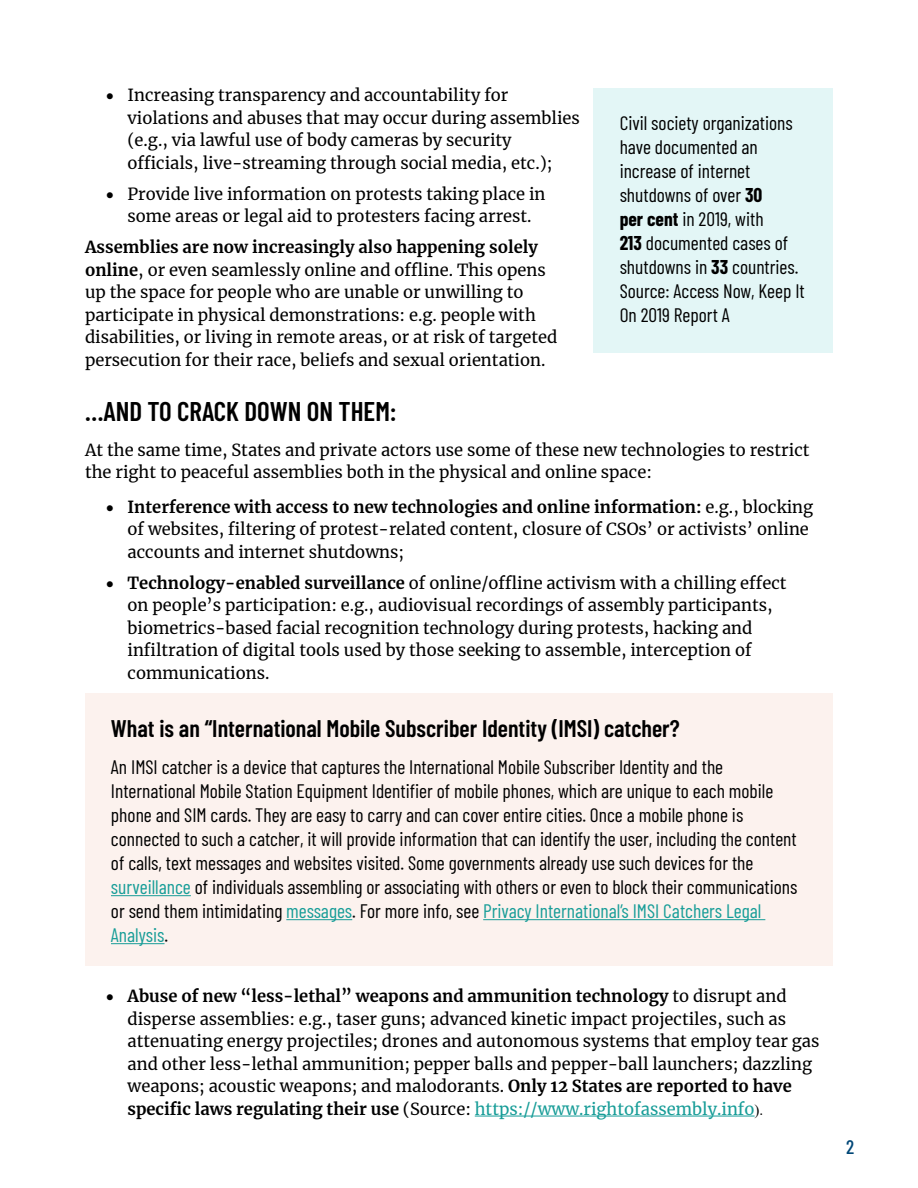
<style>
.page{position:relative;width:918px;height:1188px;background:#fff}
.page>*{position:absolute;margin:0;border:0;box-sizing:border-box;transform-origin:0 0}
.t1{font:600 27px "Barlow Condensed";color:#000}
.t2{font:600 24px "Barlow Condensed";color:#000}
.t3{font:19.5px/24px "Barlow Condensed";color:#000}
.t4{font:500 19.5px "Barlow Condensed";color:#004777}
.t5{font:16.5px/22.5px "Merriweather";color:#000}
.s1{font-weight:700}
.s2{color:#189d98}
.s3{font-family:"Times New Roman";font-size:15px}
</style>
<div class="page">
<hr style="left:475px;top:1116px;width:280px;height:1px;background:#189d98">
<div style="left:594px;top:88px;width:239px;height:264px;background:#e3f6f6"></div>
<div style="left:85px;top:694px;width:748px;height:272px;background:#fcf2ee"></div>
<hr style="left:111px;top:895px;width:80px;height:1px;background:#189d98">
<hr style="left:286px;top:919px;width:66px;height:1px;background:#189d98">
<hr style="left:483px;top:919px;width:282px;height:1px;background:#189d98">
<hr style="left:111px;top:943px;width:54px;height:1px;background:#189d98">
<p class="t5" style="left:128px;top:84px;width:454px;text-indent:-21px">• Increasing transparency and accountability for violations and abuses that may occur during assemblies (e.g., via lawful use of body cameras by security officials, live-streaming through social media, etc.);</p>
<p class="t5" style="left:106px;top:182px;width:441px;text-align:center">• Provide live information on protests taking place in some areas or legal aid to protesters facing arrest.</p>
<p class="t5" style="left:85px;top:236px;width:474px"><span class="s1">Assemblies are now increasingly also happening solely online</span>, or even seamlessly online and offline. This opens up the space for people who are unable or unwilling to participate in physical demonstrations: e.g. people with disabilities, or living in remote areas, or at risk of targeted persecution for their race, beliefs and sexual orientation.</p>
<h1 class="t1" style="left:85px;top:392px;width:313px">…AND TO CRACK DOWN ON THEM:</h1>
<p class="t5" style="left:85px;top:438px;width:726px">At the same time, States and private actors use some of these new technologies to restrict the right to peaceful assemblies both in the physical and online space:</p>
<p class="t5" style="left:128px;top:495px;width:687px;text-indent:-21px">• <span class="s1">Interference with access to new technologies and online information:</span> e.g., blocking of websites, filtering of protest-related content, closure of CSOs’ or activists’ online accounts and internet shutdowns;</p>
<p class="t5" style="left:128px;top:571px;width:661px;text-indent:-21px">• <span class="s1">Technology-enabled surveillance</span> of online/offline activism with a chilling effect on people’s participation: e.g., audiovisual recordings of assembly participants, biometrics-based facial recognition technology during protests, hacking and infiltration of digital tools used by those seeking to assemble, interception of communications.</p>
<p class="t3" style="left:620px;top:110px;width:187px">Civil society organizations have documented an increase of internet shutdowns of over <span class="s1">30<br>per cent</span> in 2019, with<br><span class="s1">213</span> documented cases of shutdowns in <span class="s1">33</span> countries.<br>Source: Access Now, Keep It<br>On 2019 Report A</p>
<h2 class="t2" style="left:111px;top:712px;width:570px">What is an “International Mobile Subscriber Identity (IMSI) catcher?</h2>
<p class="t3" style="left:111px;top:754px;width:688px">An IMSI catcher is a device that captures the International Mobile Subscriber Identity and the International Mobile Station Equipment Identifier of mobile phones, which are unique to each mobile phone and SIM cards. They are easy to carry and can cover entire cities. Once a mobile phone is connected to such a catcher, it will provide information that can identify the user, including the content of calls, text messages and websites visited. Some governments already use such devices for the <span class="s2">surveillance</span> of individuals assembling or associating with others or even to block their communications or send them intimidating <span class="s2">messages</span>. For more info, see <span class="s2">Privacy International’s IMSI Catchers Legal Analysis</span>.</p>
<p class="t5" style="left:128px;top:985px;width:693px;text-indent:-21px">• <span class="s1">Abuse of new “less-lethal” weapons and ammunition technology</span> to disrupt and disperse assemblies: e.g., taser guns; advanced kinetic impact projectiles, such as attenuating energy projectiles; drones and autonomous systems that employ tear gas and other less-lethal ammunition; pepper balls and pepper-ball launchers; dazzling weapons; acoustic weapons; and malodorants. <span class="s1">Only 12 States are reported to have specific laws regulating their use</span> (Source: <span class="s2">https://www.rightofassembly.info</span><span class="s3">).</span></p>
<p class="t4" style="left:846px;top:1133px;width:10px">2</p>
</div>
